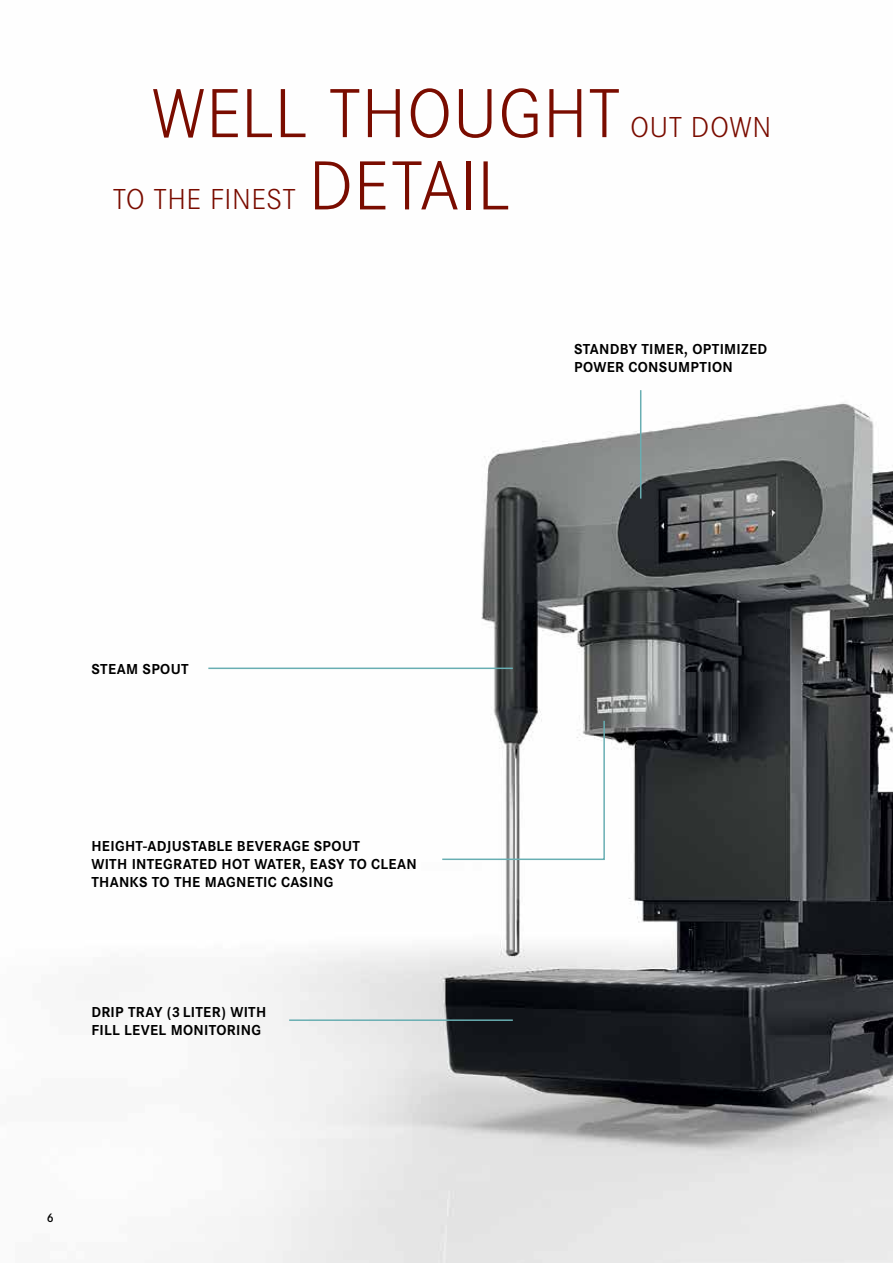
<style>
.page{position:relative;width:893px;height:1263px;background:#fff}
.page>*{position:absolute;margin:0;border:0;box-sizing:border-box;transform-origin:0 0}
.t1{font:300 72px "Corporate S";letter-spacing:.01em;color:#7a0c00}
.t2{font:300 30px "Corporate S";letter-spacing:.015em;color:#7a0c00}
.t3{font:700 15px/18px "Corporate S";letter-spacing:.02em;color:#000}
.t4{font:600 12.75px "Corporate S";color:#000}
</style>
<div class="page">
<img style="left:209px;top:390px;width:684px;height:873px">
<svg style="left:441px;top:719px;width:165px;height:142px"></svg>
<hr style="left:208px;top:667px;width:305px;height:2px;background:#68aeb2">
<hr style="left:289px;top:1019px;width:224px;height:2px;background:#68aeb2">
<hr style="left:640px;top:390px;width:1px;height:109px;background:#68aeb2">
<h1 class="t1" style="left:152px;top:73px;width:470px">WELL THOUGHT</h1>
<h2 class="t2" style="left:113px;top:183px;width:185px">TO THE FINEST</h2>
<h1 class="t1" style="left:309px;top:145px;width:203px">DETAIL</h1>
<h2 class="t2" style="left:630px;top:110px;width:143px">OUT DOWN</h2>
<p class="t3" style="left:574px;top:340px;width:195px">STANDBY TIMER, OPTIMIZED<br>POWER CONSUMPTION</p>
<p class="t3" style="left:91px;top:660px;width:99px">STEAM SPOUT</p>
<p class="t3" style="left:91px;top:837px;width:327px">HEIGHT-ADJUSTABLE BEVERAGE SPOUT<br>WITH INTEGRATED HOT WATER, EASY TO CLEAN<br>THANKS TO THE MAGNETIC CASING</p>
<p class="t3" style="left:91px;top:1003px;width:176px">DRIP TRAY (3 LITER) WITH<br>FILL LEVEL MONITORING</p>
<p class="t4" style="left:47px;top:1210px;width:9px">6</p>
</div>
